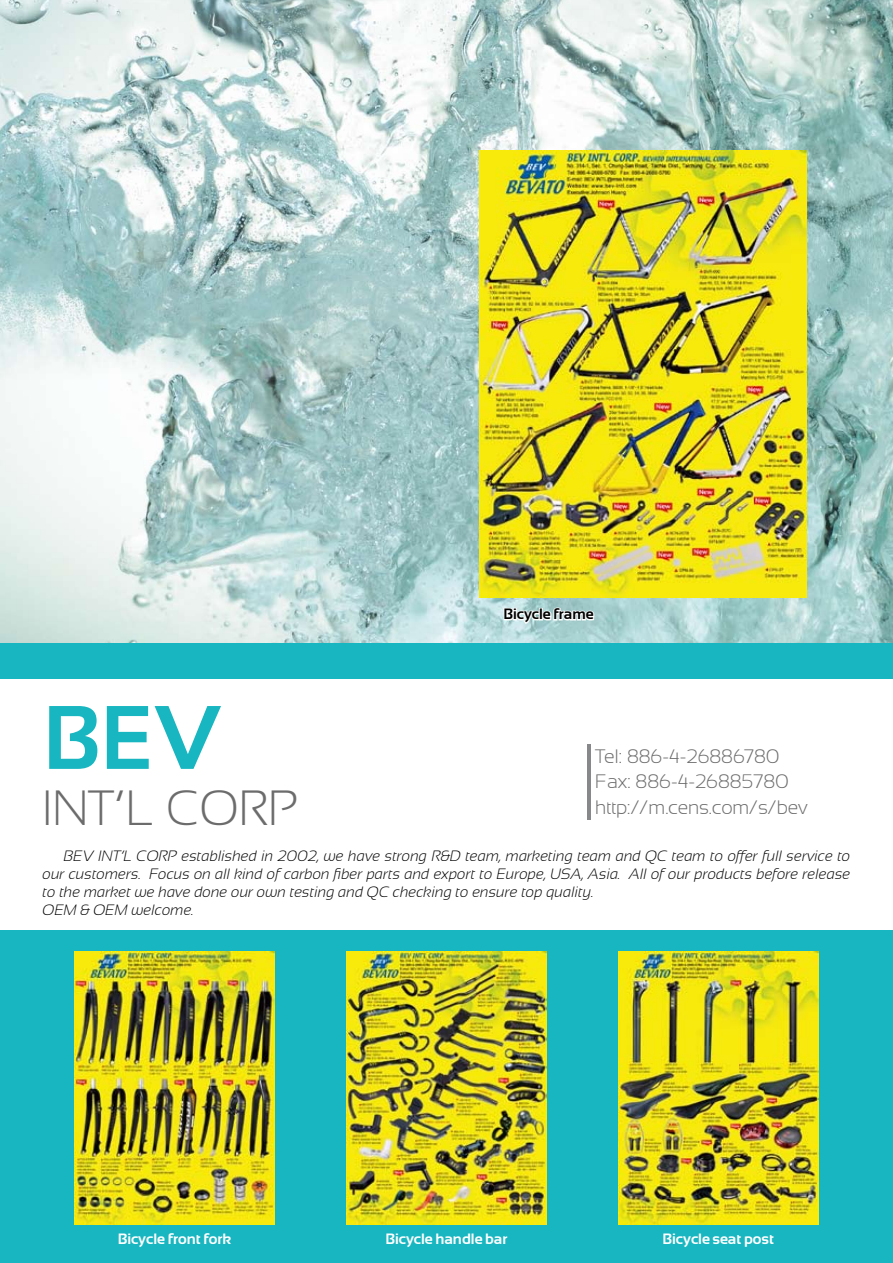
<style>
.page{position:relative;width:893px;height:1263px;background:#fff}
.page>*{position:absolute;margin:0;border:0;box-sizing:border-box;transform-origin:0 0}
.t1{font:700 90px "Sansation";color:#17b6c0}
.t2{font:300 49.5px "Sansation";color:#6d6c6c}
.t3{font:300 19.5px/25.5px "Sansation";color:#6d6c6c}
.t4{font:italic 300 15px/18px "Sansation";color:#000}
.t5{font:700 15px "Sansation";color:#fff}
.t6{font:700 15px "Sansation";color:#000}
</style>
<div class="page">
<img style="left:0;top:0;width:893px;height:643px">
<div style="left:0;top:643px;width:893px;height:620px;background:#17b6c0"></div>
<div style="left:0;top:679px;width:893px;height:251px;background:#fff"></div>
<hr style="left:587px;top:744px;width:3px;height:76px;background:#86888a">
<svg style="left:502px;top:606px;width:93px;height:19px"></svg>
<img style="left:480px;top:151px;width:327px;height:446px">
<img style="left:74px;top:951px;width:201px;height:274px">
<img style="left:346px;top:951px;width:200px;height:274px">
<img style="left:618px;top:951px;width:200px;height:274px">
<p class="t6" style="left:503px;top:606px;width:92px">Bicycle frame</p>
<h1 class="t1" style="left:43px;top:688px;width:180px">BEV</h1>
<h2 class="t2" style="left:43px;top:780px;width:257px">INT’L CORP</h2>
<h3 class="t3" style="left:595px;top:743px;width:214px">Tel: 886-4-26886780<br>Fax: 886-4-26885780 http://m.cens.com/s/bev</h3>
<p class="t4" style="left:43px;top:847px;width:809px;text-indent:21px">BEV INT’L CORP established in 2002, we have strong R&amp;D team, marketing team and QC team to offer full service to our customers. Focus on all kind of carbon fiber parts and export to Europe, USA, Asia. All of our products before release to the market we have done our own testing and QC checking to ensure top quality.<br>OEM &amp; OEM welcome.</p>
<p class="t5" style="left:118px;top:1231px;width:115px">Bicycle front fork</p>
<p class="t5" style="left:385px;top:1231px;width:123px">Bicycle handle bar</p>
<p class="t5" style="left:663px;top:1231px;width:113px">Bicycle seat post</p>
</div>
